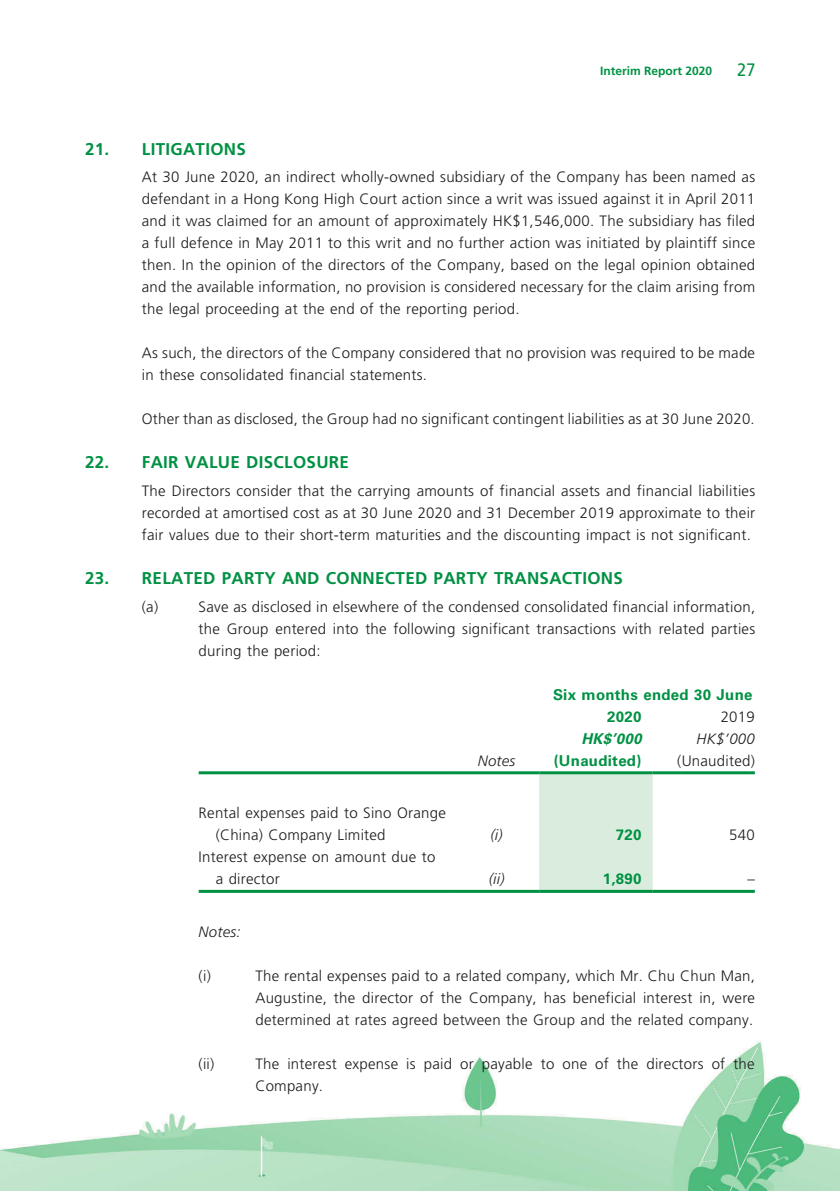
<style>
.page{position:relative;width:840px;height:1191px;background:#fff}
.page>*{position:absolute;margin:0;border:0;box-sizing:border-box;transform-origin:0 0}
.t1{font:18px "Frutiger LT Std";color:#009143;scale:.9 1}
.t2{font:700 17px "Frutiger LT Std";letter-spacing:.015em;color:#009143}
.t3{font:300 15px/22px "Frutiger LT Std";letter-spacing:.015em;color:#1c1c1b;text-align:justify}
.t4{font:700 15px/22px "Univers LT Std";letter-spacing:.015em;color:#009143}
.t5{font:italic 300 15px "Frutiger LT Std";letter-spacing:.015em;color:#1c1c1b}
.t6{font:italic 700 15px "Univers LT Std";color:#009143}
.t7{font:700 12px "Frutiger LT Std";color:#009143}
</style>
<div class="page">
<img style="left:0;top:771px;width:839px;height:420px">
<div style="left:539px;top:774px;width:113px;height:116px;background:#daecde"></div>
<hr style="left:198px;top:771px;width:256px;height:3px;background:#009143">
<hr style="left:454px;top:771px;width:85px;height:3px;background:#009143">
<hr style="left:539px;top:771px;width:113px;height:3px;background:#009143">
<hr style="left:652px;top:771px;width:102px;height:3px;background:#009143">
<hr style="left:198px;top:890px;width:256px;height:3px;background:#009143">
<hr style="left:454px;top:890px;width:85px;height:3px;background:#009143">
<hr style="left:539px;top:890px;width:113px;height:3px;background:#009143">
<hr style="left:652px;top:890px;width:102px;height:3px;background:#009143">
<p class="t7" style="left:599px;top:64px;width:114px">Interim Report 2020</p>
<p class="t1" style="left:737px;top:59px;width:22px">27</p>
<p class="t2" style="left:85px;top:139px;width:162px">21. LITIGATIONS</p>
<p class="t3" style="left:142px;top:166px;width:614px">At 30 June 2020, an indirect wholly-owned subsidiary of the Company has been named as defendant in a Hong Kong High Court action since a writ was issued against it in April 2011 and it was claimed for an amount of approximately HK$1,546,000. The subsidiary has filed a full defence in May 2011 to this writ and no further action was initiated by plaintiff since then. In the opinion of the directors of the Company, based on the legal opinion obtained and the available information, no provision is considered necessary for the claim arising from the legal proceeding at the end of the reporting period.</p>
<p class="t3" style="left:142px;top:342px;width:614px">As such, the directors of the Company considered that no provision was required to be made in these consolidated financial statements.</p>
<p class="t3" style="left:142px;top:408px;width:614px">Other than as disclosed, the Group had no significant contingent liabilities as at 30 June 2020.</p>
<p class="t2" style="left:85px;top:452px;width:265px">22. FAIR VALUE DISCLOSURE</p>
<p class="t3" style="left:142px;top:480px;width:614px">The Directors consider that the carrying amounts of financial assets and financial liabilities recorded at amortised cost as at 30 June 2020 and 31 December 2019 approximate to their fair values due to their short-term maturities and the discounting impact is not significant.</p>
<p class="t2" style="left:85px;top:568px;width:539px">23. RELATED PARTY AND CONNECTED PARTY TRANSACTIONS</p>
<p class="t3" style="left:142px;top:596px;width:18px">(a)</p>
<p class="t3" style="left:198px;top:596px;width:557px">Save as disclosed in elsewhere of the condensed consolidated financial information, the Group entered into the following significant transactions with related parties during the period:</p>
<p class="t4" style="left:607px;top:683px;width:147px;text-indent:-54px">Six months ended 30 June<br>2020</p>
<p class="t3" style="left:720px;top:706px;width:36px">2019</p>
<p class="t6" style="left:581px;top:729px;width:61px">HK$’000</p>
<p class="t5" style="left:696px;top:730px;width:60px">HK$’000</p>
<p class="t3" style="left:215px;top:802px;width:232px;text-indent:-17px">Rental expenses paid to Sino Orange (China) Company Limited</p>
<p class="t3" style="left:215px;top:846px;width:221px;text-indent:-17px">Interest expense on amount due to a director</p>
<p class="t5" style="left:477px;top:752px;width:39px">Notes</p>
<p class="t4" style="left:553px;top:749px;width:89px">(Unaudited)</p>
<p class="t3" style="left:676px;top:750px;width:79px">(Unaudited)</p>
<p class="t5" style="left:490px;top:826px;width:14px">(i)</p>
<p class="t4" style="left:615px;top:824px;width:27px">720</p>
<p class="t3" style="left:728px;top:824px;width:27px">540</p>
<p class="t5" style="left:488px;top:870px;width:17px">(ii)</p>
<p class="t4" style="left:602px;top:868px;width:40px">1,890</p>
<p class="t3" style="left:747px;top:868px;width:9px">–</p>
<p class="t5" style="left:198px;top:923px;width:44px">Notes:</p>
<p class="t3" style="left:198px;top:965px;width:14px">(i)</p>
<p class="t3" style="left:255px;top:965px;width:501px">The rental expenses paid to a related company, which Mr. Chu Chun Man, Augustine, the director of the Company, has beneficial interest in, were determined at rates agreed between the Group and the related company.</p>
<p class="t3" style="left:198px;top:1053px;width:17px">(ii)</p>
<p class="t3" style="left:255px;top:1053px;width:500px">The interest expense is paid or payable to one of the directors of the<br>Company.</p>
</div>
